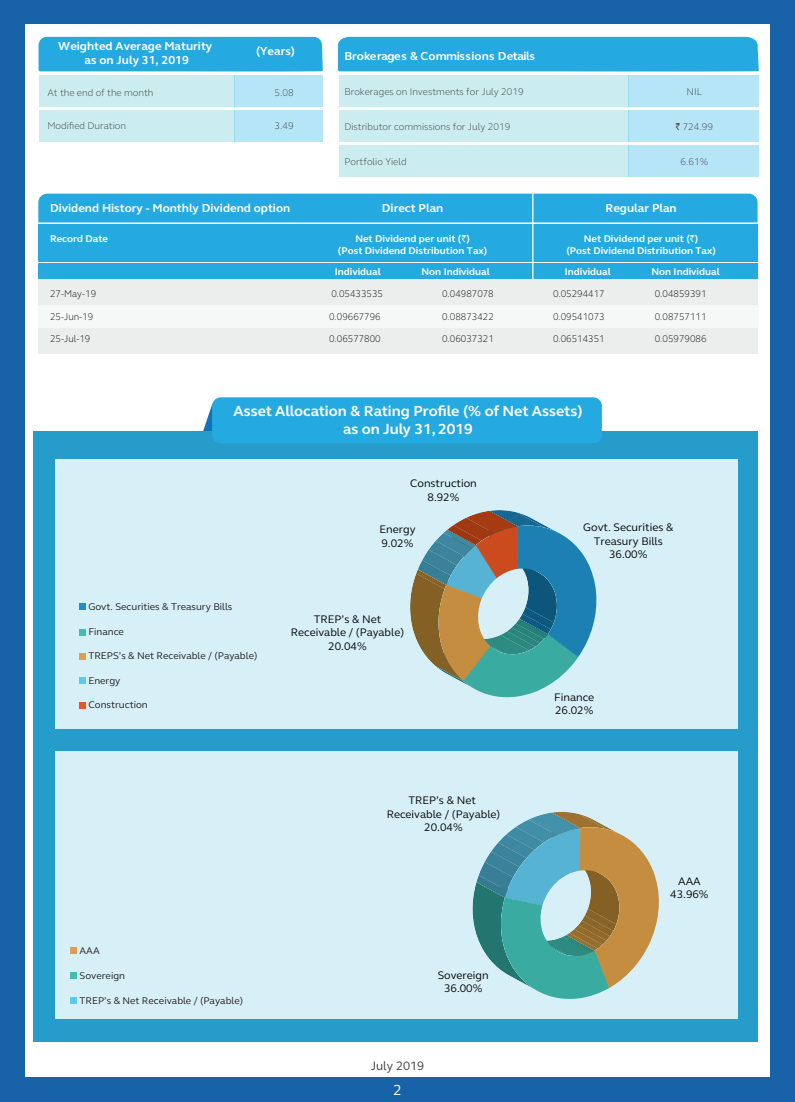
<style>
.page{position:relative;width:795px;height:1102px;background:#fff}
.page>*{position:absolute;margin:0;border:0;box-sizing:border-box;transform-origin:0 0}
.t1{font:700 15px/18.8px "FS Elliot Pro";color:#fff;text-align:center}
.t2{font:15px "FS Elliot Pro";color:#fff}
.t3{font:12.5px "FS Elliot Pro";color:#3e3e3f}
.t4{font:700 11.88px/14.2px "FS Elliot Pro";color:#fff;text-align:center}
.t5{font:700 11.88px "FS Elliot Pro";letter-spacing:-.02em;color:#fff}
.t6{font:11.25px/13.5px "FS Elliot Pro";color:#050504;text-align:center}
.t7{font:700 10px/12px "FS Elliot Pro";color:#fff;text-align:center}
.t8{font:300 10px "FS Elliot Pro";color:#050504;scale:.95 1}
.t9{font:300 10px "FS Elliot Pro";color:#3e3e3f}
.t10{font:10px "FS Elliot Pro";color:#231f20}
.s1{font-family:"Rupee";font-weight:400}
</style>
<div class="page">
<div style="left:0;top:0;width:794px;height:1102px;background:#1863a7"></div>
<div style="left:25px;top:25px;width:744px;height:1052px;background:#fff"></div>
<svg style="left:203px;top:405px;width:9px;height:26px"></svg>
<div style="left:38px;top:224px;width:719px;height:38px;background:#24aae1"></div>
<div style="left:38px;top:264px;width:719px;height:16px;background:#24aae1"></div>
<div style="left:33px;top:431px;width:724px;height:610px;background:#259cca"></div>
<div style="left:55px;top:459px;width:682px;height:270px;background:#d7f0f8"></div>
<div style="left:55px;top:751px;width:682px;height:268px;background:#d7f0f8"></div>
<div style="left:38px;top:194px;width:719px;height:28px;background:#24aae1"></div>
<div style="left:212px;top:397px;width:389px;height:46px;background:#24aae1;border-radius:9px"></div>
<div style="left:338px;top:37px;width:420px;height:35px;background:#24aae1"></div>
<div style="left:628px;top:75px;width:130px;height:31px;background:#b7e5f8"></div>
<div style="left:339px;top:75px;width:289px;height:31px;background:#ccedef"></div>
<div style="left:628px;top:110px;width:130px;height:31px;background:#b7e5f8"></div>
<div style="left:339px;top:110px;width:289px;height:31px;background:#ccedef"></div>
<div style="left:628px;top:145px;width:130px;height:31px;background:#b7e5f8"></div>
<div style="left:339px;top:145px;width:289px;height:31px;background:#ccedef"></div>
<div style="left:39px;top:37px;width:283px;height:35px;background:#24aae1"></div>
<div style="left:234px;top:75px;width:88px;height:31px;background:#b7e5f8"></div>
<div style="left:39px;top:75px;width:195px;height:31px;background:#ccedef"></div>
<div style="left:234px;top:110px;width:88px;height:31px;background:#b7e5f8"></div>
<div style="left:39px;top:110px;width:195px;height:31px;background:#ccedef"></div>
<hr style="left:532px;top:194px;width:1px;height:157px;background:#fff">
<div style="left:38px;top:279px;width:719px;height:75px;background:#eceded"></div>
<div style="left:38px;top:305px;width:720px;height:22px;background:#f6f8f8"></div>
<div style="left:70px;top:997px;width:7px;height:7px;background:#5fc8ec"></div>
<div style="left:70px;top:972px;width:7px;height:7px;background:#41bfb2"></div>
<div style="left:79px;top:677px;width:6px;height:7px;background:#5fc8ec"></div>
<div style="left:79px;top:702px;width:6px;height:7px;background:#e65524"></div>
<div style="left:79px;top:629px;width:6px;height:7px;background:#41bfb2"></div>
<div style="left:79px;top:653px;width:6px;height:7px;background:#dd9f47"></div>
<div style="left:79px;top:603px;width:6px;height:7px;background:#218ec7"></div>
<div style="left:70px;top:947px;width:7px;height:7px;background:#dd9f47"></div>
<svg style="left:410px;top:510px;width:186px;height:187px"></svg>
<svg style="left:472px;top:812px;width:186px;height:187px"></svg>
<p class="t4" style="left:58px;top:39px;width:155px">Weighted Average Maturity as on July 31, 2019</p>
<p class="t4" style="left:256px;top:44px;width:40px">(Years)</p>
<p class="t9" style="left:47px;top:85px;width:108px">At the end of the month</p>
<p class="t9" style="left:274px;top:85px;width:21px">5.08</p>
<p class="t9" style="left:47px;top:119px;width:80px">Modified Duration</p>
<p class="t9" style="left:274px;top:119px;width:21px">3.49</p>
<p class="t5" style="left:344px;top:48px;width:192px">Brokerages &amp; Commissions Details</p>
<p class="t9" style="left:344px;top:84px;width:181px">Brokerages on Investments for July 2019</p>
<p class="t9" style="left:686px;top:84px;width:17px">NIL</p>
<p class="t9" style="left:344px;top:119px;width:167px">Distributor commissions for July 2019</p>
<p class="t9" style="left:675px;top:119px;width:39px"><span class="s1">`</span> 724.99</p>
<p class="t9" style="left:344px;top:154px;width:64px">Portfolio Yield</p>
<p class="t9" style="left:680px;top:154px;width:29px">6.61%</p>
<p class="t4" style="left:50px;top:201px;width:241px">Dividend History - Monthly Dividend option</p>
<p class="t4" style="left:382px;top:201px;width:63px">Direct Plan</p>
<p class="t4" style="left:605px;top:201px;width:73px">Regular Plan</p>
<p class="t7" style="left:50px;top:232px;width:59px">Record Date</p>
<p class="t7" style="left:338px;top:232px;width:151px">Net Dividend per unit (<span class="s1">`</span>)<br>(Post Dividend Distribution Tax)</p>
<p class="t7" style="left:334px;top:265px;width:48px">Individual</p>
<p class="t7" style="left:421px;top:265px;width:70px">Non Individual</p>
<p class="t7" style="left:564px;top:265px;width:48px">Individual</p>
<p class="t7" style="left:651px;top:265px;width:70px">Non Individual</p>
<p class="t7" style="left:566px;top:232px;width:151px">Net Dividend per unit (<span class="s1">`</span>)<br>(Post Dividend Distribution Tax)</p>
<p class="t8" style="left:50px;top:287px;width:50px">27-May-19</p>
<p class="t8" style="left:50px;top:310px;width:47px">25-Jun-19</p>
<p class="t8" style="left:50px;top:332px;width:44px">25-Jul-19</p>
<p class="t8" style="left:331px;top:287px;width:56px">0.05433535</p>
<p class="t8" style="left:442px;top:287px;width:56px">0.04987078</p>
<p class="t8" style="left:553px;top:287px;width:56px">0.05294417</p>
<p class="t8" style="left:654px;top:287px;width:56px">0.04859391</p>
<p class="t8" style="left:329px;top:310px;width:56px">0.09667796</p>
<p class="t8" style="left:442px;top:310px;width:56px">0.08873422</p>
<p class="t8" style="left:553px;top:310px;width:56px">0.09541073</p>
<p class="t8" style="left:654px;top:310px;width:56px">0.08757111</p>
<p class="t8" style="left:329px;top:332px;width:56px">0.06577800</p>
<p class="t8" style="left:442px;top:332px;width:56px">0.06037321</p>
<p class="t8" style="left:553px;top:332px;width:56px">0.06514351</p>
<p class="t8" style="left:654px;top:332px;width:56px">0.05979086</p>
<h1 class="t1" style="left:233px;top:401px;width:351px">Asset Allocation &amp; Rating Profile (% of Net Assets) as on July 31, 2019</h1>
<p class="t6" style="left:410px;top:476px;width:68px">Construction<br>8.92%</p>
<p class="t6" style="left:379px;top:522px;width:38px;text-align:left">Energy<br>9.02%</p>
<p class="t6" style="left:583px;top:520px;width:92px">Govt. Securities &amp;<br>Treasury Bills<br>36.00%</p>
<p class="t10" style="left:88px;top:600px;width:145px">Govt. Securities &amp; Treasury Bills</p>
<p class="t10" style="left:88px;top:625px;width:37px">Finance</p>
<p class="t10" style="left:88px;top:649px;width:170px">TREPS’s &amp; Net Receivable / (Payable)</p>
<p class="t10" style="left:88px;top:674px;width:34px">Energy</p>
<p class="t10" style="left:88px;top:698px;width:61px">Construction</p>
<p class="t6" style="left:291px;top:612px;width:115px">TREP’s &amp; Net<br>Receivable / (Payable)<br>20.04%</p>
<p class="t6" style="left:386px;top:793px;width:115px">TREP’s &amp; Net<br>Receivable / (Payable)<br>20.04%</p>
<p class="t10" style="left:80px;top:944px;width:22px">AAA</p>
<p class="t10" style="left:80px;top:969px;width:47px">Sovereign</p>
<p class="t10" style="left:80px;top:994px;width:165px">TREP’s &amp; Net Receivable / (Payable)</p>
<p class="t6" style="left:437px;top:968px;width:52px">Sovereign<br>36.00%</p>
<p class="t3" style="left:370px;top:1057px;width:55px">July 2019</p>
<h1 class="t2" style="left:393px;top:1080px;width:10px">2</h1>
<p class="t6" style="left:554px;top:690px;width:41px;text-align:left">Finance<br>26.02%</p>
<p class="t6" style="left:670px;top:874px;width:40px">AAA<br>43.96%</p>
</div>
